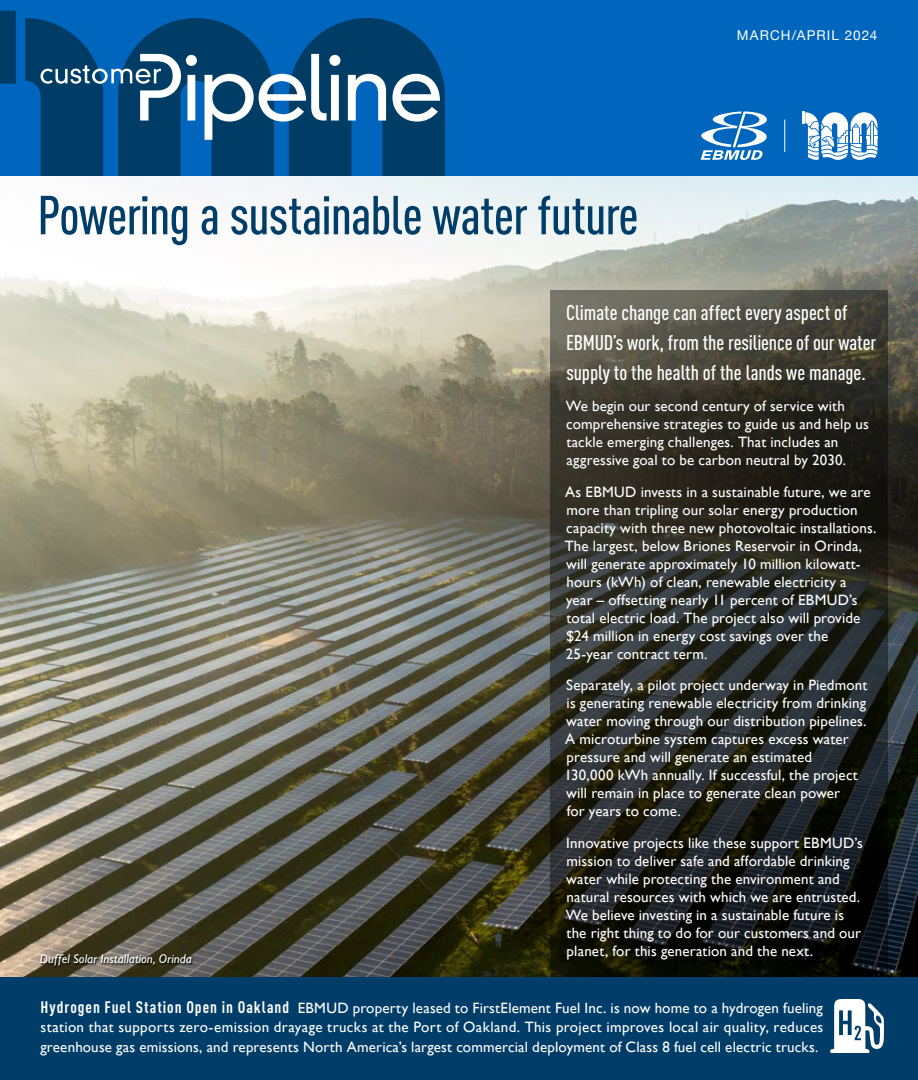
<style>
.page{position:relative;width:918px;height:1080px;background:#fff}
.page>*{position:absolute;margin:0;border:0;box-sizing:border-box;transform-origin:0 0}
.t1{font:500 condensed 54px "DINOT";letter-spacing:-.015em;color:#003d68}
.t2{font:500 condensed 21px/30px "DINOT";color:#fff}
.t3{font:15px/18px "Gill Sans";letter-spacing:.01em;color:#fff}
.t4{font:13.5px "Helvetica Neue";letter-spacing:.08em;color:#fff}
.t5{font:italic 12.75px "Gill Sans Std";letter-spacing:.005em;color:#fff}
.s1{font-family:"DINOT";font-weight:700;font-stretch:condensed;font-size:16.5px}
</style>
<div class="page">
<img style="left:0;top:176px;width:918px;height:801px">
<svg style="left:550px;top:290px;width:338px;height:687px;background:#292a24"></svg>
<div style="left:0;top:977px;width:918px;height:103px;background:#003d68"></div>
<div style="left:40px;top:955px;width:153px;height:12px;background:#000;opacity:.75"></div>
<svg style="left:830px;top:999px;width:54px;height:54px"></svg>
<div style="left:0;top:0;width:918px;height:176px;background:#0065bd"></div>
<svg style="left:802px;top:112px;width:76px;height:48px"></svg>
<svg style="left:700px;top:112px;width:67px;height:48px"></svg>
<hr style="left:784px;top:120px;width:1px;height:32px;background:#fff">
<svg style="left:0;top:11px;width:445px;height:165px;fill:#003d66"></svg>
<svg style="left:205px;top:54px;width:135px;height:86px;background:#4a7a9c"></svg>
<svg style="left:348px;top:74px;width:38px;height:47px"></svg>
<svg style="left:392px;top:74px;width:48px;height:48px;background:#7a9aaf"></svg>
<svg style="left:41px;top:54px;width:156px;height:67px;background:#316890"></svg>
<h1 class="t1" style="left:37px;top:177px;width:603px">Powering a sustainable water future</h1>
<p class="t4" style="left:737px;top:25px;width:142px">MARCH/APRIL 2024</p>
<h2 class="t2" style="left:566px;top:296px;width:311px">Climate change can affect every aspect of<br>EBMUD’s work, from the resilience of our water supply to the health of the lands we manage.</h2>
<p class="t3" style="left:566px;top:397px;width:305px">We begin our second century of service with comprehensive strategies to guide us and help us tackle emerging challenges. That includes an aggressive goal to be carbon neutral by 2030.</p>
<p class="t3" style="left:565px;top:483px;width:313px">As EBMUD invests in a sustainable future, we are more than tripling our solar energy production capacity with three new photovoltaic installations.<br>The largest, below Briones Reservoir in Orinda, will generate approximately 10 million kilowatt&shy;hours (kWh) of clean, renewable electricity a<br>year – offsetting nearly 11 percent of EBMUD’s total electric load. The project also will provide $24 million in energy cost savings over the 25-year contract term.</p>
<p class="t3" style="left:564px;top:676px;width:304px">Separately, a pilot project underway in Piedmont is generating renewable electricity from drinking water moving through our distribution pipelines.<br>A microturbine system captures excess water pressure and will generate an estimated<br>130,000 kWh annually. If successful, the project will remain in place to generate clean power<br>for years to come.</p>
<p class="t3" style="left:566px;top:834px;width:299px">Innovative projects like these support EBMUD’s mission to deliver safe and affordable drinking water while protecting the environment and natural resources with which we are entrusted.<br>We believe investing in a sustainable future is the right thing to do for our customers and our planet, for this generation and the next.</p>
<p class="t5" style="left:40px;top:952px;width:153px">Duffel Solar Installation, Orinda</p>
<p class="t3" style="left:40px;top:998px;width:784px;line-height:19.5px;text-align:justify"><span class="s1">Hydrogen Fuel Station Open in Oakland</span> EBMUD property leased to FirstElement Fuel Inc. is now home to a hydrogen fueling station that supports zero-emission drayage trucks at the Port of Oakland. This project improves local air quality, reduces greenhouse gas emissions, and represents North America’s largest commercial deployment of Class 8 fuel cell electric trucks.</p>
</div>
